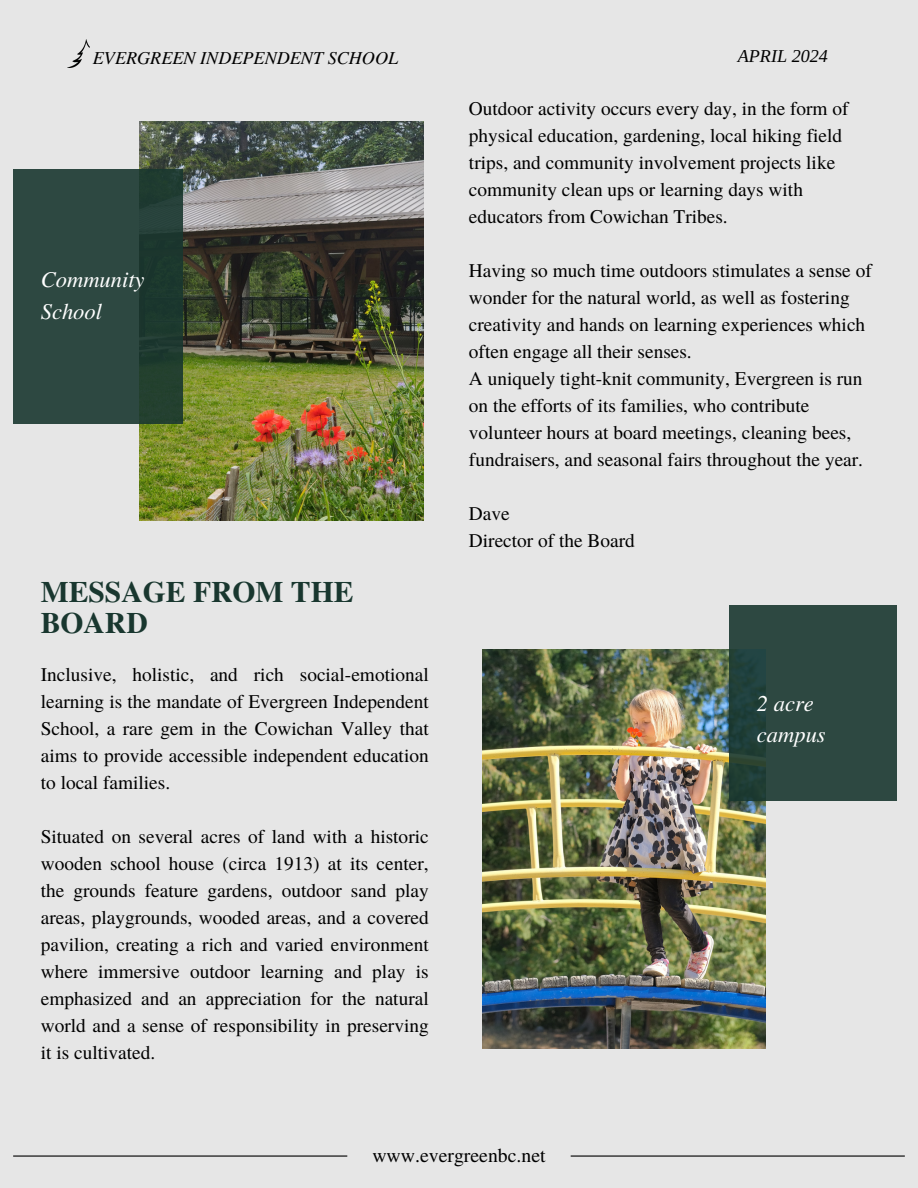
<style>
.page{position:relative;width:918px;height:1188px;background:#e6e6e6}
.page>*{position:absolute;margin:0;border:0;box-sizing:border-box;transform-origin:0 0}
.t1{font:700 29.7px/30.3px "Te X Gyre Termes";color:#19372f}
.t2{font:italic 22.5px/31.5px "Te X Gyre Termes";color:#fff}
.t3{font:19.8px "Te X Gyre Termes";color:#000}
.t4{font:19.35px/27px "Te X Gyre Termes";color:#000}
.t5{font:italic 18.15px "Te X Gyre Termes";color:#000}
.t6{font:italic 18.15px "Libra Serif Modern";color:#000}
</style>
<div class="page">
<img style="left:140px;top:121px;width:283px;height:399px">
<hr style="left:13px;top:1155px;width:334px;height:2px;background:#000">
<hr style="left:571px;top:1155px;width:334px;height:2px;background:#000">
<div style="left:13px;top:169px;width:170px;height:255px;background:linear-gradient(to right,#314c46,#223d33)"></div>
<img style="left:13px;top:169px;width:1px;height:144px">
<img style="left:69px;top:39px;width:21px;height:28px">
<img style="left:482px;top:649px;width:284px;height:400px">
<div style="left:729px;top:606px;width:168px;height:195px;background:linear-gradient(to right,#26433c,#304a43)"></div>
<h3 class="t5" style="left:93px;top:44px;width:307px">EVERGREEN INDEPENDENT SCHOOL</h3>
<p class="t6" style="left:738px;top:46px;width:92px">APRIL 2024</p>
<h2 class="t2" style="left:41px;top:263px;width:105px">Community<br>School</h2>
<p class="t1" style="left:41px;top:575px;width:314px">MESSAGE FROM THE<br>BOARD</p>
<h2 class="t4" style="left:41px;top:660px;width:389px;text-align:justify">Inclusive, holistic, and rich social-emotional learning is the mandate of Evergreen Independent School, a rare gem in the Cowichan Valley that aims to provide accessible independent education to local families.</h2>
<h1 class="t4" style="left:41px;top:822px;width:389px;text-align:justify">Situated on several acres of land with a historic wooden school house (circa 1913) at its center, the grounds feature gardens, outdoor sand play areas, playgrounds, wooded areas, and a covered pavilion, creating a rich and varied environment where immersive outdoor learning and play is emphasized and an appreciation for the natural world and a sense of responsibility in preserving it is cultivated.</h1>
<p class="t4" style="left:469px;top:94px;width:381px">Outdoor activity occurs every day, in the form of physical education, gardening, local hiking field trips, and community involvement projects like community clean ups or learning days with educators from Cowichan Tribes.</p>
<p class="t4" style="left:469px;top:256px;width:404px">Having so much time outdoors stimulates a sense of wonder for the natural world, as well as fostering creativity and hands on learning experiences which often engage all their senses.</p>
<p class="t4" style="left:469px;top:364px;width:396px">A uniquely tight-knit community, Evergreen is run on the efforts of its families, who contribute volunteer hours at board meetings, cleaning bees, fundraisers, and seasonal fairs throughout the year.</p>
<p class="t4" style="left:469px;top:499px;width:42px">Dave</p>
<p class="t4" style="left:469px;top:526px;width:167px">Director of the Board</p>
<p class="t2" style="left:757px;top:686px;width:70px">2 acre campus</p>
<p class="t3" style="left:372px;top:1142px;width:175px">www.evergreenbc.net</p>
</div>
